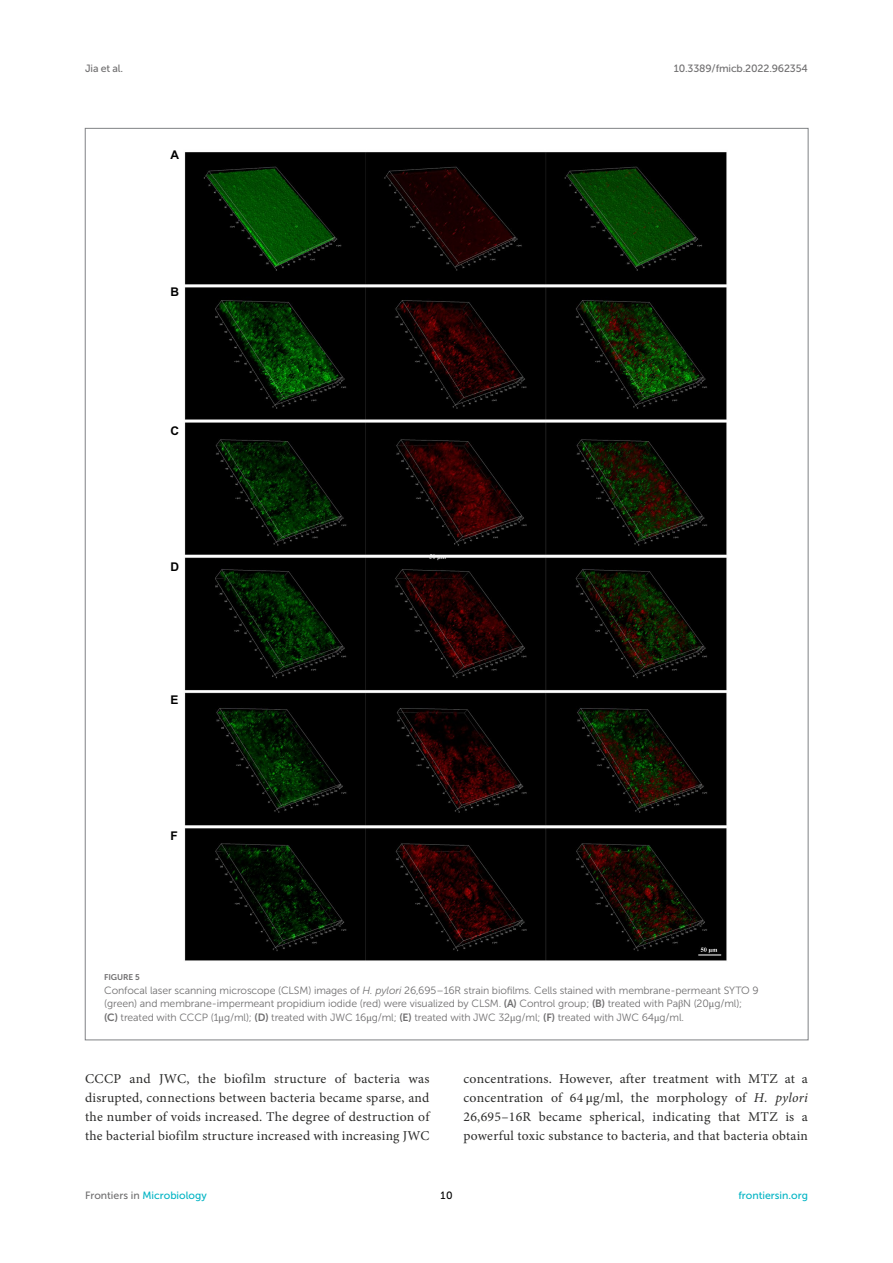
<style>
.page{position:relative;width:893px;height:1263px;background:#fff}
.page>*{position:absolute;margin:0;border:0;box-sizing:border-box;transform-origin:0 0}
.TEXT{font:13.5px/18.8px "Minion Pro";letter-spacing:.02em;color:#2b2b2a;text-align:justify}
.t1{font:700 12px "Arial";color:#000}
.FIG_LEG{font:10.5px/13.5px "Museo Sans 300";letter-spacing:-.01em;color:#706f70}
.t2{font:10.5px "Museo Sans 500";color:#00b4c4}
.t3{font:10.5px "Museo Sans 500";letter-spacing:-.015em;color:#706f70}
.t4{font:10.5px "Museo Sans 500";color:#000}
.FIG_HD{font:8.25px "Museo Sans 700";letter-spacing:-.01em;color:#706f70}
.s1{font-style:italic}
.s2{font-family:"Museo Sans 700"}
.s3{font-family:"STIX General"}
.s4{color:#706f70}
</style>
<div class="page">
<img style="left:184px;top:152px;width:543px;height:809px">
<p class="t3" style="left:85px;top:63px;width:40px">Jia et al.</p>
<p class="t3" style="left:674px;top:63px;width:136px">10.3389/fmicb.2022.962354</p>
<p class="t1" style="left:170px;top:147px;width:10px">A</p>
<p class="t1" style="left:170px;top:283px;width:10px">B</p>
<p class="t1" style="left:170px;top:422px;width:10px">C</p>
<p class="t1" style="left:170px;top:558px;width:10px">D</p>
<p class="t1" style="left:170px;top:691px;width:10px">E</p>
<p class="t1" style="left:170px;top:827px;width:9px">F</p>
<p class="FIG_HD" style="left:104px;top:973px;width:37px">FIGURE 5</p>
<p class="FIG_LEG" style="left:104px;top:984px;width:656px">Confocal laser scanning microscope (CLSM) images of <span class="s1">H. pylori</span> 26,695–16R strain biofilms. Cells stained with membrane-permeant SYTO 9 (green) and membrane-impermeant propidium iodide (red) were visualized by CLSM. <span class="s2">(A)</span> Control group; <span class="s2">(B)</span> treated with Pa<span class="s3">β</span>N (20 <span class="s3">μ</span>g/ml); <span class="s2">(C)</span> treated with CCCP (1 <span class="s3">μ</span>g/ml); <span class="s2">(D)</span> treated with JWC 16 <span class="s3">μ</span>g/ml; <span class="s2">(E)</span> treated with JWC 32 <span class="s3">μ</span>g/ml; <span class="s2">(F)</span> treated with JWC 64 <span class="s3">μ</span>g/ml.</p>
<p class="TEXT" style="left:85px;top:1070px;width:346px">CCCP and JWC, the biofilm structure of bacteria was disrupted, connections between bacteria became sparse, and the number of voids increased. The degree of destruction of the bacterial biofilm structure increased with increasing JWC</p>
<p class="TEXT" style="left:463px;top:1070px;width:346px">concentrations. However, after treatment with MTZ at a concentration of 64 <span class="s3">μ</span>g/ml, the morphology of <span class="s1">H. pylori </span>26,695–16R became spherical, indicating that MTZ is a powerful toxic substance to bacteria, and that bacteria obtain</p>
<p class="t2" style="left:85px;top:1190px;width:123px"><span class="s4">Frontiers in</span> Microbiology</p>
<p class="t4" style="left:440px;top:1190px;width:14px">10</p>
<p class="t2" style="left:738px;top:1190px;width:71px">frontiersin.org</p>
</div>
